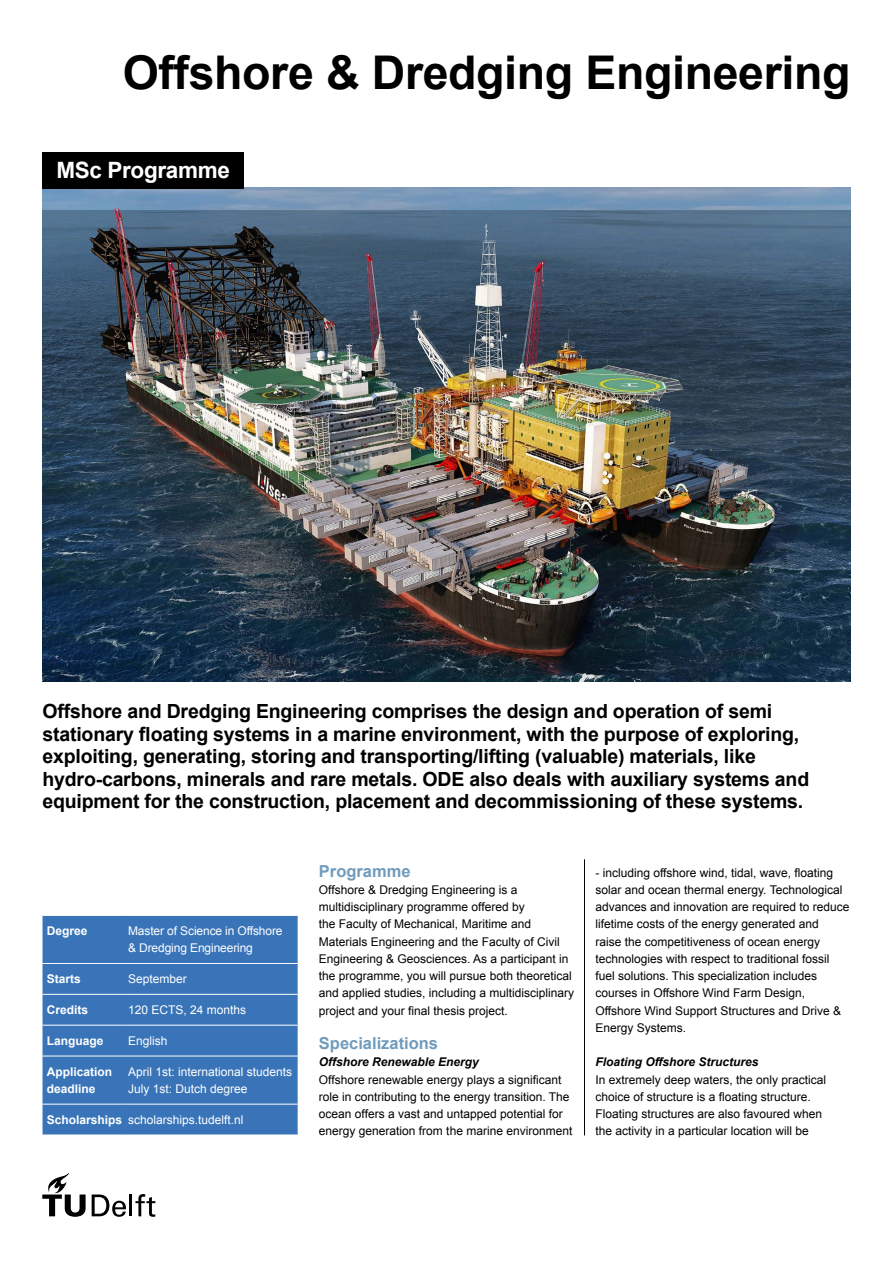
<style>
.page{position:relative;width:893px;height:1263px;background:#fff}
.page>*{position:absolute;margin:0;border:0;box-sizing:border-box;transform-origin:0 0}
.t1{font:700 46.5px "Arial";letter-spacing:-.01em;color:#000}
.t2{font:700 22.5px "Arial";letter-spacing:-.015em;color:#fff}
.t3{font:700 19.5px/22.5px "Arial";letter-spacing:-.01em;color:#000}
.t4{font:700 16.5px "Arial";color:#709bbd}
.t5{font:12px/17.2px "Arial";color:#000}
.t6{font:12px/17.2px "Arial";color:#fff}
.t7{font:italic 700 12px "Arial";color:#000}
.t8{font:700 12px/17.2px "Arial";color:#fff}
.s1{font-weight:700}
</style>
<div class="page">
<hr style="left:129px;top:1194px;width:3px;height:22px;background:#000">
<svg style="left:42px;top:1173px;width:44px;height:44px"></svg>
<svg style="left:135px;top:1194px;width:20px;height:23px"></svg>
<svg style="left:92px;top:1194px;width:34px;height:23px"></svg>
<hr style="left:584px;top:859px;width:1px;height:276px;background:#000">
<img style="left:43px;top:188px;width:807px;height:493px">
<div style="left:43px;top:152px;width:201px;height:36px;background:#000"></div>
<div style="left:43px;top:916px;width:255px;height:218px;background:#3974b9"></div>
<hr style="left:43px;top:963px;width:81px;height:1px;background:#fff">
<hr style="left:124px;top:963px;width:174px;height:1px;background:#fff">
<hr style="left:43px;top:994px;width:81px;height:1px;background:#fff">
<hr style="left:124px;top:994px;width:174px;height:1px;background:#fff">
<hr style="left:43px;top:1025px;width:81px;height:1px;background:#fff">
<hr style="left:124px;top:1025px;width:174px;height:1px;background:#fff">
<hr style="left:43px;top:1056px;width:81px;height:1px;background:#fff">
<hr style="left:124px;top:1056px;width:174px;height:1px;background:#fff">
<hr style="left:43px;top:1104px;width:81px;height:1px;background:#fff">
<hr style="left:124px;top:1104px;width:174px;height:1px;background:#fff">
<h1 class="t1" style="left:123px;top:42px;width:729px">Offshore &amp; Dredging Engineering</h1>
<h2 class="t2" style="left:56px;top:156px;width:175px">MSc Programme</h2>
<p class="t3" style="left:43px;top:701px;width:768px">Offshore and Dredging Engineering comprises the design and operation of semi stationary floating systems in a marine environment, with the purpose of exploring, exploiting, generating, storing and transporting/lifting (valuable) materials, like hydro-carbons, minerals and rare metals. ODE also deals with auxiliary systems and equipment for the construction, placement and decommissioning of these systems.</p>
<p class="t8" style="left:47px;top:923px;width:42px">Degree</p>
<p class="t6" style="left:128px;top:922px;width:156px">Master of Science in Offshore &amp; Dredging Engineering</p>
<p class="t8" style="left:47px;top:971px;width:36px">Starts</p>
<p class="t6" style="left:128px;top:970px;width:60px">September</p>
<p class="t8" style="left:47px;top:1002px;width:43px">Credits</p>
<p class="t6" style="left:128px;top:1001px;width:120px">120 ECTS, 24 months</p>
<p class="t8" style="left:47px;top:1032px;width:58px">Language</p>
<p class="t6" style="left:128px;top:1032px;width:41px">English</p>
<p class="t8" style="left:47px;top:1063px;width:67px">Application deadline</p>
<p class="t6" style="left:128px;top:1063px;width:166px">April 1st: international students<br>July 1st: Dutch degree</p>
<p class="t6" style="left:47px;top:1111px;width:198px"><span class="s1">Scholarships</span> scholarships.tudelft.nl</p>
<h3 class="t4" style="left:319px;top:860px;width:93px">Programme</h3>
<p class="t5" style="left:319px;top:881px;width:257px">Offshore &amp; Dredging Engineering is a multidisciplinary programme offered by<br>the Faculty of Mechanical, Maritime and Materials Engineering and the Faculty of Civil Engineering &amp; Geosciences. As a participant in the programme, you will pursue both theoretical and applied studies, including a multidisciplinary project and your final thesis project.</p>
<h3 class="t4" style="left:319px;top:1032px;width:121px">Specializations</h3>
<p class="t7" style="left:319px;top:1054px;width:161px">Offshore Renewable Energy</p>
<p class="t5" style="left:319px;top:1071px;width:255px">Offshore renewable energy plays a significant role in contributing to the energy transition. The ocean offers a vast and untapped potential for energy generation from the marine environment</p>
<p class="t5" style="left:595px;top:864px;width:256px">- including offshore wind, tidal, wave, floating solar and ocean thermal energy. Technological advances and innovation are required to reduce lifetime costs of the energy generated and<br>raise the competitiveness of ocean energy technologies with respect to traditional fossil fuel solutions. This specialization includes courses in Offshore Wind Farm Design, Offshore Wind Support Structures and Drive &amp; Energy Systems.</p>
<p class="t7" style="left:595px;top:1054px;width:165px">Floating Offshore Structures</p>
<p class="t5" style="left:595px;top:1071px;width:232px">In extremely deep waters, the only practical choice of structure is a floating structure.<br>Floating structures are also favoured when the activity in a particular location will be</p>
</div>
